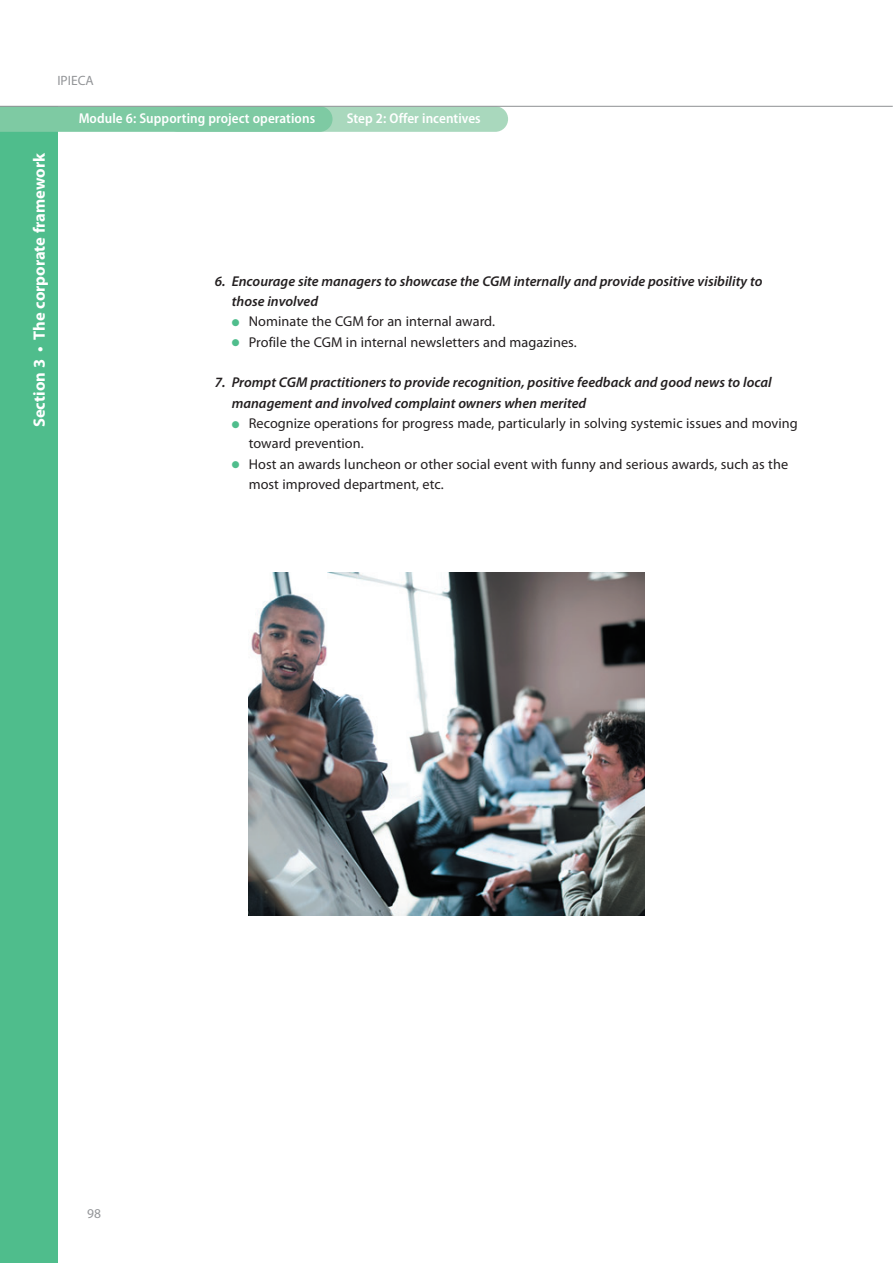
<style>
.page{position:relative;width:893px;height:1263px;background:#fff}
.page>*{position:absolute;margin:0;border:0;box-sizing:border-box;transform-origin:0 0}
.t1{font:700 16.5px "Myriad Pro";color:#fff}
.t2{font:14.25px/20.2px "Myriad Pro";letter-spacing:.005em;color:#231f20}
.t3{font:italic 600 14.25px/20.7px "Myriad Pro";color:#231f20}
.t4{font:600 semi-condensed 14.25px "Myriad Pro";letter-spacing:.005em;color:#fff}
.t5{font:13.5px "Myriad Pro";color:#939598}
.s1{color:#4fbd8c}
</style>
<div class="page">
<div style="left:0;top:106px;width:57px;height:1157px;background:#4fbd8c"></div>
<div style="left:166px;top:106px;width:342px;height:26px;background:#a9d8bd;border-radius:13px"></div>
<div style="left:0;top:107px;width:333px;height:25px;background:#7ecaa3"></div>
<hr style="left:0;top:106px;width:893px;height:1px;background:#939598">
<img style="left:249px;top:573px;width:396px;height:342px">
<p class="t5" style="left:57px;top:75px;width:38px">IPIECA</p>
<p class="t1" style="left:33px;top:427px;width:276px;rotate:-90deg">Section 3 • The corporate framework</p>
<p class="t4" style="left:79px;top:113px;width:238px">Module 6: Supporting project operations</p>
<p class="t4" style="left:347px;top:113px;width:136px">Step 2: Offer incentives</p>
<p class="t3" style="left:232px;top:272px;width:532px;text-indent:-17px">6. Encourage site managers to showcase the CGM internally and provide positive visibility to those involved</p>
<p class="t2" style="left:232px;top:313px;width:265px"><span class="s1">●</span> Nominate the CGM for an internal award.</p>
<p class="t2" style="left:232px;top:333px;width:346px"><span class="s1">●</span> Profile the CGM in internal newsletters and magazines.</p>
<p class="t3" style="left:232px;top:373px;width:541px;text-indent:-17px">7. Prompt CGM practitioners to provide recognition, positive feedback and good news to local management and involved complaint owners when merited</p>
<p class="t2" style="left:249px;top:415px;width:550px;text-indent:-17px"><span class="s1">●</span> Recognize operations for progress made, particularly in solving systemic issues and moving toward prevention.</p>
<p class="t2" style="left:249px;top:455px;width:541px;text-indent:-17px"><span class="s1">●</span> Host an awards luncheon or other social event with funny and serious awards, such as the most improved department, etc.</p>
<p class="t5" style="left:87px;top:1208px;width:15px">98</p>
</div>
